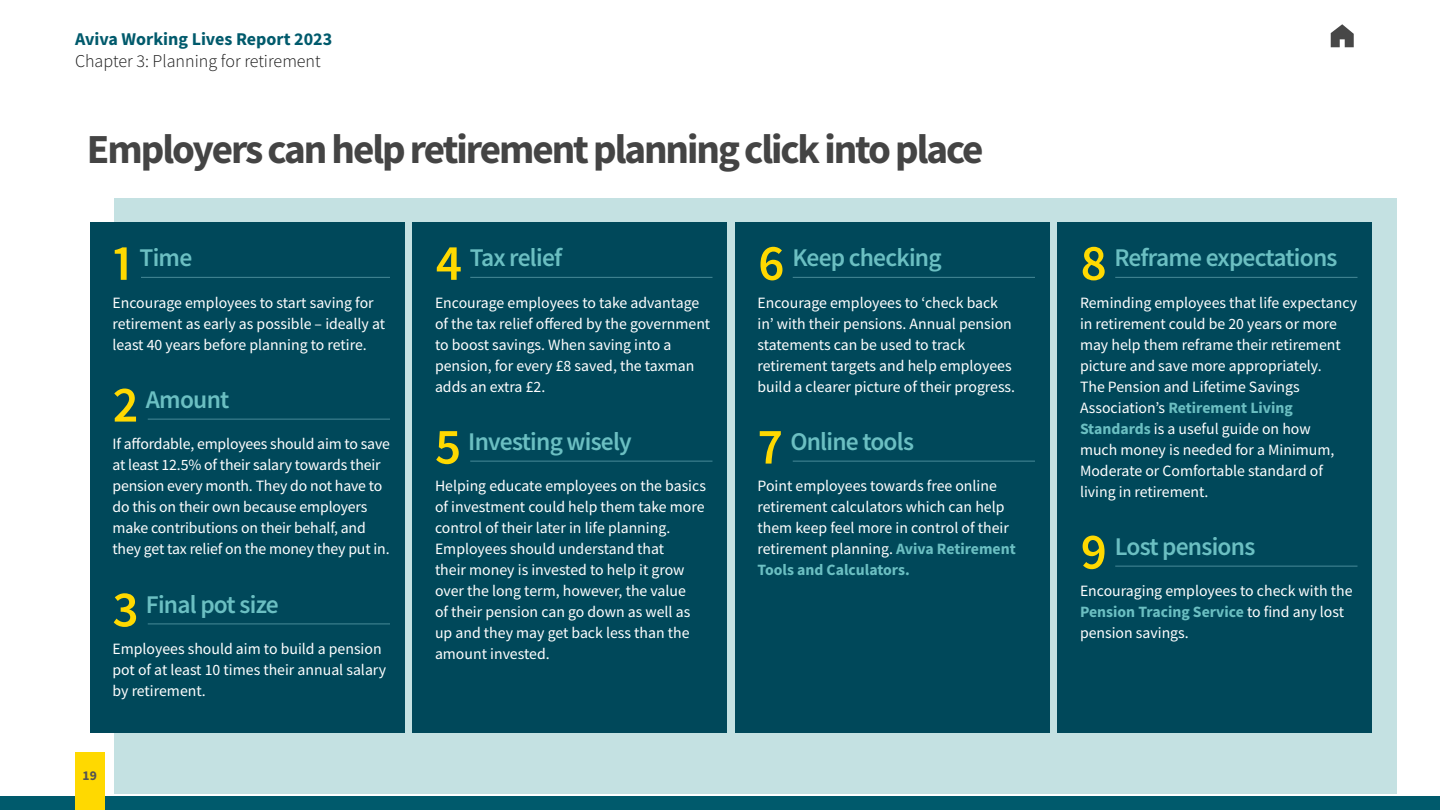
<style>
.page{position:relative;width:1440px;height:810px;background:#fff}
.page>*{position:absolute;margin:0;border:0;box-sizing:border-box;transform-origin:0 0}
.t1{font:700 41.25px "Source Sans Pro";letter-spacing:-.05em;color:#444}
.t2{font:600 25.5px "Source Sans Pro";letter-spacing:-.03em;color:#6bbfc2}
.t3{font:300 18px "Source Sans Pro";color:#191919}
.t4{font:700 18px "Source Sans Pro";color:#005a6c}
.t5{font:15.75px/21px "Source Sans Pro";color:#fff}
.t6{font:700 13.5px "Source Sans Pro";color:#535353}
.s1{font-size:51px;color:#ffd900}
.s2{font-weight:700;color:#6bbfc2}
</style>
<div class="page">
<div style="left:115px;top:199px;width:1282px;height:595px;background:#c4e1e2"></div>
<div style="left:90px;top:222px;width:315px;height:510px;background:#00485a"></div>
<div style="left:735px;top:222px;width:315px;height:510px;background:#00485a"></div>
<div style="left:412px;top:222px;width:316px;height:510px;background:#00485a"></div>
<div style="left:1058px;top:222px;width:314px;height:510px;background:#00485a"></div>
<hr style="left:141px;top:277px;width:249px;height:1px;background:#408391">
<hr style="left:148px;top:419px;width:242px;height:1px;background:#408391">
<hr style="left:148px;top:623px;width:242px;height:1px;background:#408391">
<hr style="left:470px;top:277px;width:242px;height:1px;background:#408391">
<hr style="left:470px;top:461px;width:242px;height:1px;background:#408391">
<hr style="left:793px;top:277px;width:242px;height:1px;background:#408391">
<hr style="left:793px;top:461px;width:242px;height:1px;background:#408391">
<hr style="left:1115px;top:277px;width:243px;height:1px;background:#408391">
<hr style="left:1115px;top:566px;width:243px;height:1px;background:#408391">
<svg style="left:1331px;top:24px;width:23px;height:23px"></svg>
<div style="left:0;top:796px;width:1440px;height:14px;background:#005a6c"></div>
<div style="left:75px;top:753px;width:29px;height:57px;background:#ffd900"></div>
<p class="t4" style="left:75px;top:27px;width:259px">Aviva Working Lives Report 2023</p>
<p class="t3" style="left:75px;top:50px;width:247px">Chapter 3: Planning for retirement</p>
<h1 class="t1" style="left:87px;top:121px;width:898px">Employers can help retirement planning click into place</h1>
<h2 class="t2" style="left:112px;top:241px;width:81px"><span class="s1">1</span> Time</h2>
<p class="t5" style="left:112px;top:292px;width:274px">Encourage employees to start saving for retirement as early as possible – ideally at least 40 years before planning to retire.</p>
<h2 class="t2" style="left:112px;top:383px;width:118px"><span class="s1">2</span> Amount</h2>
<p class="t5" style="left:112px;top:434px;width:279px">If affordable, employees should aim to save at least 12.5% of their salary towards their pension every month. They do not have to do this on their own because employers make contributions on their behalf, and they get tax relief on the money they put in.</p>
<h2 class="t2" style="left:112px;top:588px;width:168px"><span class="s1">3</span> Final pot size</h2>
<p class="t5" style="left:112px;top:638px;width:275px">Employees should aim to build a pension pot of at least 10 times their annual salary by retirement.</p>
<p class="t6" style="left:83px;top:766px;width:16px">19</p>
<h2 class="t2" style="left:435px;top:241px;width:129px"><span class="s1">4</span> Tax relief</h2>
<p class="t5" style="left:435px;top:292px;width:277px">Encourage employees to take advantage of the tax relief offered by the government to boost savings. When saving into a pension, for every £8 saved, the taxman adds an extra £2.</p>
<h2 class="t2" style="left:435px;top:425px;width:198px"><span class="s1">5</span> Investing wisely</h2>
<p class="t5" style="left:435px;top:476px;width:272px">Helping educate employees on the basics of investment could help them take more control of their later in life planning.<br>Employees should understand that<br>their money is invested to help it grow over the long term, however, the value<br>of their pension can go down as well as up and they may get back less than the amount invested.</p>
<h2 class="t2" style="left:758px;top:241px;width:186px"><span class="s1">6</span> Keep checking</h2>
<p class="t5" style="left:758px;top:292px;width:259px">Encourage employees to ‘check back in’ with their pensions. Annual pension statements can be used to track retirement targets and help employees build a clearer picture of their progress.</p>
<h2 class="t2" style="left:758px;top:425px;width:158px"><span class="s1">7</span> Online tools</h2>
<p class="t5" style="left:758px;top:476px;width:260px">Point employees towards free online retirement calculators which can help them keep feel more in control of their retirement planning. <span class="s2">Aviva Retirement Tools and Calculators.</span></p>
<h2 class="t2" style="left:1080px;top:241px;width:259px"><span class="s1">8</span> Reframe expectations</h2>
<p class="t5" style="left:1080px;top:292px;width:279px">Reminding employees that life expectancy in retirement could be 20 years or more may help them reframe their retirement picture and save more appropriately.<br>The Pension and Lifetime Savings Association’s <span class="s2">Retirement Living Standards</span> is a useful guide on how<br>much money is needed for a Minimum, Moderate or Comfortable standard of living in retirement.</p>
<h2 class="t2" style="left:1080px;top:530px;width:177px"><span class="s1">9</span> Lost pensions</h2>
<p class="t5" style="left:1080px;top:581px;width:274px">Encouraging employees to check with the<br><span class="s2">Pension Tracing Service</span> to find any lost pension savings.</p>
</div>
